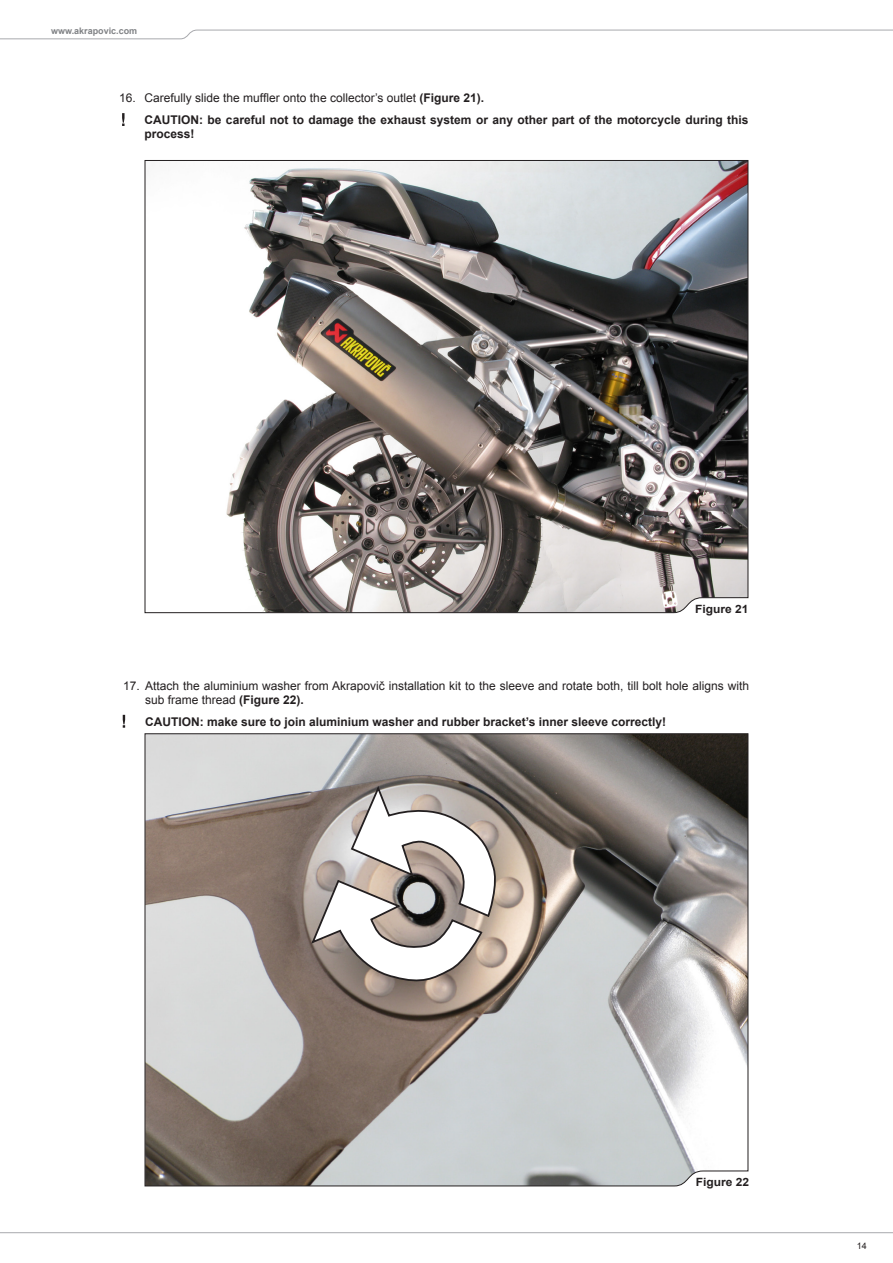
<style>
.page{position:relative;width:893px;height:1263px;background:#fff}
.page>*{position:absolute;margin:0;border:0;box-sizing:border-box;transform-origin:0 0}
.body_txt_bold{font:12px/14.4px "Arial";color:#231f20}
.t1{font:700 12px/14.4px "Arial";color:#231f20}
.body_txt_bold-2{font:700 11.4px "Arial";color:#231f20;scale:1.05 1}
.t2{font:700 9px "Arial";color:#808285}
.t3{font:9px "Arial";color:#231f20}
.s1{font-weight:700}
</style>
<div class="page">
<svg style="left:0;top:29px;width:893px;height:10px"></svg>
<svg style="left:0;top:1232px;width:893px;height:2px;background:#d3d3d5"></svg>
<svg style="left:122px;top:113px;width:3px;height:13px"></svg>
<svg style="left:123px;top:715px;width:2px;height:13px"></svg>
<img style="left:144px;top:160px;width:605px;height:453px">
<svg style="left:144px;top:733px;width:605px;height:454px;background:#a7a39f"></svg>
<svg style="left:311px;top:786px;width:188px;height:199px"></svg>
<p class="t2" style="left:51px;top:25px;width:88px">www.akrapovic.com</p>
<p class="body_txt_bold" style="left:119px;top:91px;width:18px">16.</p>
<p class="body_txt_bold" style="left:145px;top:91px;width:341px">Carefully slide the muffler onto the collector’s outlet <span class="s1">(Figure 21).</span></p>
<p class="t1" style="left:145px;top:113px;width:605px">CAUTION: be careful not to damage the exhaust system or any other part of the motorcycle during this process!</p>
<p class="body_txt_bold-2" style="left:695px;top:601px;width:52px">Figure 21</p>
<p class="body_txt_bold" style="left:145px;top:678px;width:605px">Attach the aluminium washer from Akrapovič installation kit to the sleeve and rotate both, till bolt hole aligns with sub frame thread <span class="s1">(Figure 22).</span></p>
<p class="t1" style="left:145px;top:714px;width:522px">CAUTION: make sure to join aluminium washer and rubber bracket’s inner sleeve correctly!</p>
<p class="body_txt_bold" style="left:123px;top:678px;width:18px">17.</p>
<p class="body_txt_bold-2" style="left:696px;top:1175px;width:52px">Figure 22</p>
<p class="t3" style="left:857px;top:1240px;width:12px">14</p>
</div>
